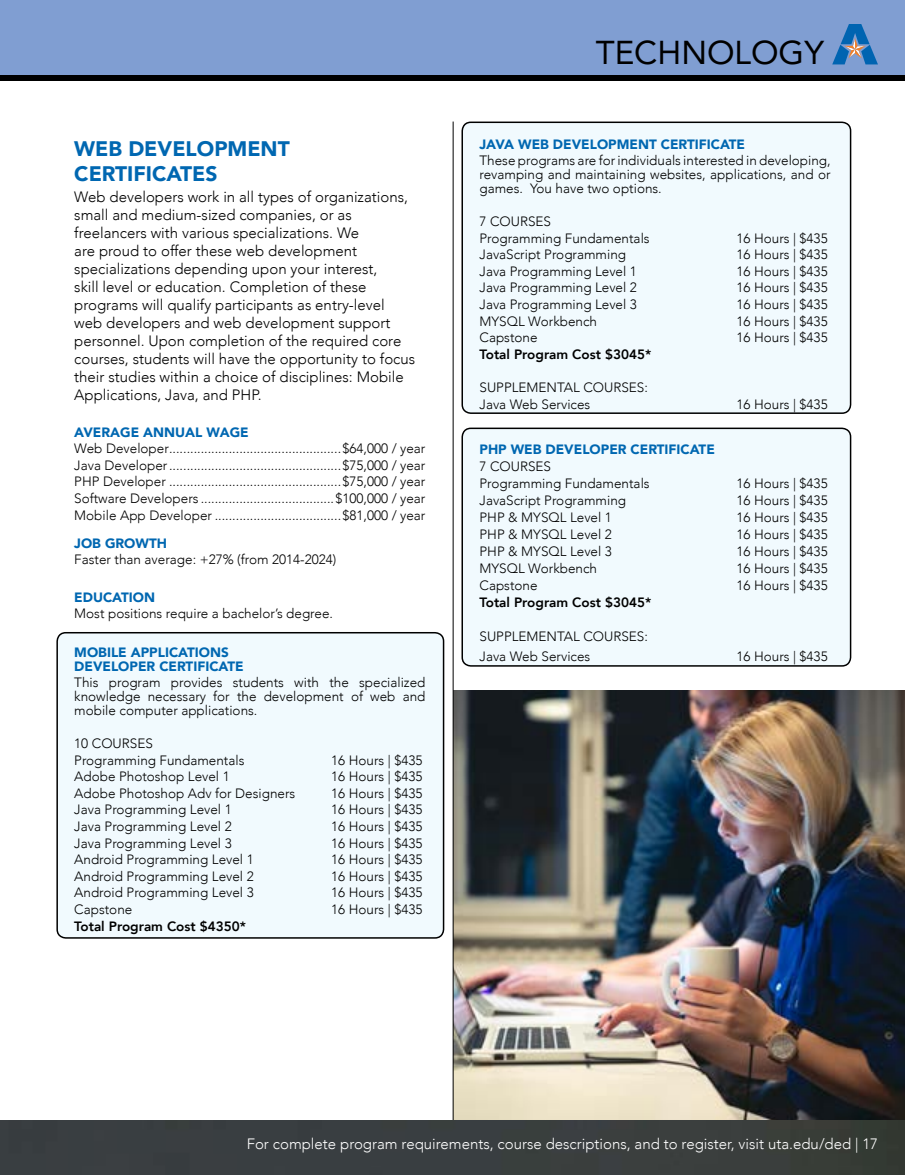
<style>
.page{position:relative;width:905px;height:1175px;background:#fff}
.page>*{position:absolute;margin:0;border:0;box-sizing:border-box;transform-origin:0 0}
.t1{font:33px "Avenir";color:#000}
.t2{font:900 21px/25.2px "Avenir";color:#0067b1}
.t3{font:300 15px/18px "Avenir";color:#000}
.t4{font:300 15px "Avenir";color:#fff}
.t5{font:300 13.5px/16.5px "Avenir";color:#000}
.t6{font:900 13.5px/14px "Avenir";color:#0067b1}
.t7{font:800 13.5px "Avenir";color:#000}
</style>
<div class="page">
<div style="left:0;top:0;width:904px;height:76px;background:#809ed2"></div>
<div style="left:0;top:76px;width:904px;height:5px;background:#000"></div>
<svg style="left:832px;top:24px;width:45px;height:40px"></svg>
<div style="left:462px;top:122px;width:388px;height:291px;background:#f1fafe;border-radius:9px"></div>
<div style="left:461px;top:122px;width:390px;height:292px;border:2px solid #000;border-radius:9px"></div>
<div style="left:462px;top:428px;width:388px;height:238px;background:#f1fafe;border-radius:9px"></div>
<div style="left:461px;top:427px;width:390px;height:239px;border:2px solid #000;border-radius:9px"></div>
<div style="left:57px;top:632px;width:386px;height:306px;background:#f1fafe;border-radius:9px"></div>
<div style="left:56px;top:632px;width:388px;height:306px;border:2px solid #000;border-radius:9px"></div>
<img style="left:454px;top:690px;width:450px;height:430px">
<hr style="left:453px;top:122px;width:1px;height:998px;background:#000">
<img style="left:0;top:1120px;width:904px;height:54px">
<h2 class="t2" style="left:74px;top:136px;width:217px">WEB DEVELOPMENT<br>CERTIFICATES</h2>
<p class="t3" style="left:74px;top:188px;width:342px">Web developers work in all types of organizations, small and medium-sized companies, or as freelancers with various specializations. We<br>are proud to offer these web development specializations depending upon your interest,<br>skill level or education. Completion of these programs will qualify participants as entry-level web developers and web development support personnel. Upon completion of the required core courses, students will have the opportunity to focus their studies within a choice of disciplines: Mobile Applications, Java, and PHP.</p>
<p class="t6" style="left:74px;top:425px;width:176px">AVERAGE ANNUAL WAGE</p>
<p class="t5" style="left:74px;top:440px;width:353px;text-align:justify">Web Developer.................................................$64,000 / year Java Developer.................................................$75,000 / year PHP Developer .................................................$75,000 / year Software Developers ......................................$100,000 / year Mobile App Developer ....................................$81,000 / year</p>
<p class="t6" style="left:74px;top:536px;width:94px">JOB GROWTH</p>
<p class="t5" style="left:74px;top:551px;width:263px">Faster than average: +27% (from 2014-2024)</p>
<p class="t6" style="left:74px;top:590px;width:82px">EDUCATION</p>
<p class="t5" style="left:74px;top:605px;width:260px">Most positions require a bachelor’s degree.</p>
<p class="t6" style="left:74px;top:644px;width:171px">MOBILE APPLICATIONS<br>DEVELOPER CERTIFICATE</p>
<p class="t5" style="left:74px;top:675px;width:352px;line-height:14px;text-align:justify">This program provides students with the specialized knowledge necessary for the development of web and mobile computer applications.</p>
<p class="t5" style="left:74px;top:735px;width:172px">10 COURSES<br>Programming Fundamentals</p>
<p class="t5" style="left:331px;top:752px;width:93px">16 Hours | $435</p>
<p class="t5" style="left:74px;top:768px;width:157px">Adobe Photoshop Level 1</p>
<p class="t5" style="left:331px;top:768px;width:93px">16 Hours | $435</p>
<p class="t5" style="left:74px;top:785px;width:222px">Adobe Photoshop Adv for Designers</p>
<p class="t5" style="left:331px;top:785px;width:93px">16 Hours | $435</p>
<p class="t5" style="left:74px;top:801px;width:159px">Java Programming Level 1</p>
<p class="t5" style="left:331px;top:801px;width:93px">16 Hours | $435</p>
<p class="t5" style="left:74px;top:818px;width:159px">Java Programming Level 2</p>
<p class="t5" style="left:331px;top:818px;width:93px">16 Hours | $435</p>
<p class="t5" style="left:74px;top:834px;width:159px">Java Programming Level 3</p>
<p class="t5" style="left:331px;top:834px;width:93px">16 Hours | $435</p>
<p class="t5" style="left:74px;top:851px;width:181px">Android Programming Level 1</p>
<p class="t5" style="left:331px;top:851px;width:93px">16 Hours | $435</p>
<p class="t5" style="left:74px;top:868px;width:181px">Android Programming Level 2</p>
<p class="t5" style="left:331px;top:868px;width:93px">16 Hours | $435</p>
<p class="t5" style="left:74px;top:884px;width:181px">Android Programming Level 3</p>
<p class="t5" style="left:331px;top:884px;width:93px">16 Hours | $435</p>
<p class="t5" style="left:74px;top:901px;width:60px">Capstone</p>
<p class="t5" style="left:331px;top:901px;width:93px">16 Hours | $435</p>
<p class="t7" style="left:74px;top:915px;width:173px">Total Program Cost $4350*</p>
<h1 class="t1" style="left:595px;top:26px;width:230px">TECHNOLOGY</h1>
<p class="t6" style="left:479px;top:137px;width:267px">JAVA WEB DEVELOPMENT CERTIFICATE</p>
<p class="t5" style="left:479px;top:154px;width:353px;line-height:14px;text-align:justify">These programs are for individuals interested in developing, revamping and maintaining websites, applications, and or games. You have two options.</p>
<p class="t5" style="left:479px;top:213px;width:172px">7 COURSES<br>Programming Fundamentals</p>
<p class="t5" style="left:736px;top:230px;width:93px">16 Hours | $435</p>
<p class="t5" style="left:479px;top:246px;width:148px">JavaScript Programming</p>
<p class="t5" style="left:736px;top:246px;width:93px">16 Hours | $435</p>
<p class="t5" style="left:479px;top:263px;width:159px">Java Programming Level 1</p>
<p class="t5" style="left:736px;top:263px;width:93px">16 Hours | $435</p>
<p class="t5" style="left:479px;top:279px;width:159px">Java Programming Level 2</p>
<p class="t5" style="left:736px;top:279px;width:93px">16 Hours | $435</p>
<p class="t5" style="left:479px;top:296px;width:159px">Java Programming Level 3</p>
<p class="t5" style="left:736px;top:296px;width:93px">16 Hours | $435</p>
<p class="t5" style="left:479px;top:313px;width:119px">MYSQL Workbench</p>
<p class="t5" style="left:736px;top:313px;width:93px">16 Hours | $435</p>
<p class="t5" style="left:479px;top:329px;width:60px">Capstone</p>
<p class="t5" style="left:736px;top:329px;width:93px">16 Hours | $435</p>
<p class="t7" style="left:479px;top:343px;width:173px">Total Program Cost $3045*</p>
<p class="t5" style="left:479px;top:379px;width:170px">SUPPLEMENTAL COURSES:<br>Java Web Services</p>
<p class="t5" style="left:736px;top:396px;width:93px">16 Hours | $435</p>
<p class="t6" style="left:479px;top:442px;width:237px">PHP WEB DEVELOPER CERTIFICATE</p>
<p class="t5" style="left:479px;top:458px;width:172px;line-height:17px">7 COURSES<br>Programming Fundamentals</p>
<p class="t5" style="left:736px;top:475px;width:93px">16 Hours | $435</p>
<p class="t5" style="left:479px;top:492px;width:148px">JavaScript Programming</p>
<p class="t5" style="left:736px;top:492px;width:93px">16 Hours | $435</p>
<p class="t5" style="left:479px;top:509px;width:134px">PHP &amp; MYSQL Level 1</p>
<p class="t5" style="left:736px;top:509px;width:93px">16 Hours | $435</p>
<p class="t5" style="left:479px;top:526px;width:134px">PHP &amp; MYSQL Level 2</p>
<p class="t5" style="left:736px;top:526px;width:93px">16 Hours | $435</p>
<p class="t5" style="left:479px;top:543px;width:134px">PHP &amp; MYSQL Level 3</p>
<p class="t5" style="left:736px;top:543px;width:93px">16 Hours | $435</p>
<p class="t5" style="left:479px;top:560px;width:119px">MYSQL Workbench</p>
<p class="t5" style="left:736px;top:560px;width:93px">16 Hours | $435</p>
<p class="t5" style="left:479px;top:577px;width:60px">Capstone</p>
<p class="t5" style="left:736px;top:577px;width:93px">16 Hours | $435</p>
<p class="t7" style="left:479px;top:591px;width:173px">Total Program Cost $3045*</p>
<p class="t5" style="left:479px;top:626px;width:170px;line-height:20px">SUPPLEMENTAL COURSES:<br>Java Web Services</p>
<p class="t5" style="left:736px;top:647px;width:93px">16 Hours | $435</p>
<p class="t4" style="left:247px;top:1135px;width:632px">For complete program requirements, course descriptions, and to register, visit uta.edu/ded | 17</p>
</div>
